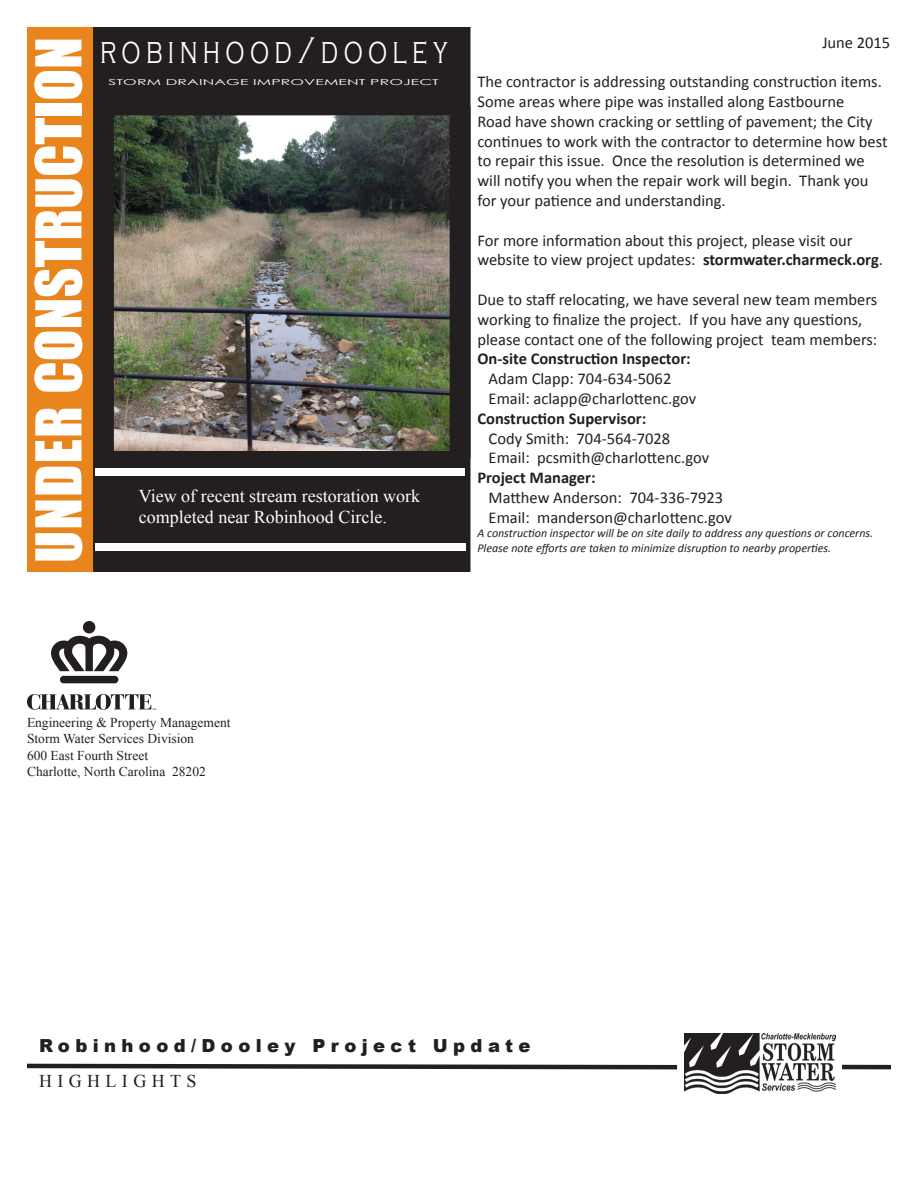
<style>
.page{position:relative;width:918px;height:1188px;background:#fff}
.page>*{position:absolute;margin:0;border:0;box-sizing:border-box;transform-origin:0 0}
.t1{font:58.5px "Impact";color:#fff}
.t2{font:300 38.25px "Copperplate Gothic";letter-spacing:.21em;color:#fff;scale:.67 1}
.t3{font:18px/21.6px "Times New Roman";color:#fff}
.t4{font:900 18px "Arial";letter-spacing:.3em;color:#231f20}
.t5{font:18px "Times New Roman";letter-spacing:.3em;color:#231f20}
.t6{font:16.5px/19.8px "Calibri";color:#231f20}
.t7{font:700 16.5px "Calibri";color:#231f20}
.t8{font:13.5px "Times New Roman";color:#231f20}
.t9{font:italic 12px "Calibri";color:#231f20}
.t10{font:8.25px "Century Gothic";letter-spacing:.01em;color:#fff;scale:1.9 1}
.s1{font-weight:700}
</style>
<div class="page">
<img style="left:114px;top:115px;width:336px;height:336px">
<div style="left:83px;top:451px;width:387px;height:121px;background:#231f20"></div>
<div style="left:84px;top:28px;width:385px;height:87px;background:#231f20"></div>
<div style="left:83px;top:27px;width:387px;height:88px;border:2px solid #231f20"></div>
<div style="left:27px;top:27px;width:66px;height:545px;background:#ea841d"></div>
<hr style="left:469px;top:27px;width:1px;height:545px;background:#231f20">
<div style="left:94px;top:28px;width:19px;height:543px;background:#231f20"></div>
<div style="left:93px;top:27px;width:21px;height:545px;border:2px solid #231f20"></div>
<div style="left:450px;top:107px;width:20px;height:350px;background:#231f20"></div>
<div style="left:95px;top:468px;width:369px;height:8px;background:#fff"></div>
<div style="left:95px;top:543px;width:371px;height:8px;background:#fff"></div>
<img style="left:27px;top:621px;width:128px;height:88px">
<img style="left:685px;top:1034px;width:151px;height:60px">
<svg style="left:27px;top:1063px;width:651px;height:7px"></svg>
<hr style="left:842px;top:1065px;width:49px;height:4px;background:#231f20">
<p class="t1" style="left:13px;top:563px;width:527px;rotate:-90deg">UNDER CONSTRUCTION</p>
<p class="t2" style="left:100px;top:29px;width:520px">robinhood/dooley</p>
<p class="t10" style="left:109px;top:76px;width:175px">STORM DRAINAGE IMPROVEMENT PROJECT</p>
<p class="t3" style="left:139px;top:485px;width:283px">View of recent stream restoration work completed near Robinhood Circle.</p>
<p class="t6" style="left:822px;top:32px;width:69px">June 2015</p>
<p class="t6" style="left:477px;top:72px;width:412px">The contractor is addressing outstanding construction items.<br>Some areas where pipe was installed along Eastbourne<br>Road have shown cracking or settling of pavement; the City continues to work with the contractor to determine how best to repair this issue. Once the resolution is determined we will notify you when the repair work will begin. Thank you for your patience and understanding.</p>
<p class="t6" style="left:477px;top:230px;width:407px">For more information about this project, please visit our website to view project updates: <span class="s1">stormwater.charmeck.org</span>.</p>
<p class="t6" style="left:477px;top:290px;width:401px">Due to staff relocating, we have several new team members working to finalize the project. If you have any questions, please contact one of the following project team members:</p>
<p class="t7" style="left:477px;top:348px;width:215px">On-site Construction Inspector:</p>
<p class="t6" style="left:489px;top:369px;width:184px">Adam Clapp: 704-634-5062</p>
<p class="t6" style="left:489px;top:389px;width:209px">Email: aclapp@charlottenc.gov</p>
<p class="t7" style="left:477px;top:408px;width:170px">Construction Supervisor:</p>
<p class="t6" style="left:489px;top:428px;width:183px">Cody Smith: 704-564-7028</p>
<p class="t6" style="left:489px;top:448px;width:222px">Email: pcsmith@charlottenc.gov</p>
<p class="t7" style="left:477px;top:467px;width:120px">Project Manager:</p>
<p class="t6" style="left:489px;top:488px;width:236px">Matthew Anderson: 704-336-7923</p>
<p class="t6" style="left:489px;top:508px;width:245px">Email: manderson@charlottenc.gov</p>
<p class="t9" style="left:477px;top:525px;width:397px">A construction inspector will be on site daily to address any questions or concerns.</p>
<p class="t9" style="left:477px;top:539px;width:355px">Please note efforts are taken to minimize disruption to nearby properties.</p>
<p class="t8" style="left:27px;top:713px;width:205px">Engineering &amp; Property Management</p>
<p class="t8" style="left:27px;top:730px;width:169px">Storm Water Services Division</p>
<p class="t8" style="left:27px;top:746px;width:123px">600 East Fourth Street</p>
<p class="t8" style="left:27px;top:763px;width:180px">Charlotte, North Carolina 28202</p>
<p class="t4" style="left:39px;top:1033px;width:493px">Robinhood/Dooley Project Update</p>
<p class="t5" style="left:39px;top:1068px;width:159px">HIGHLIGHTS</p>
</div>
